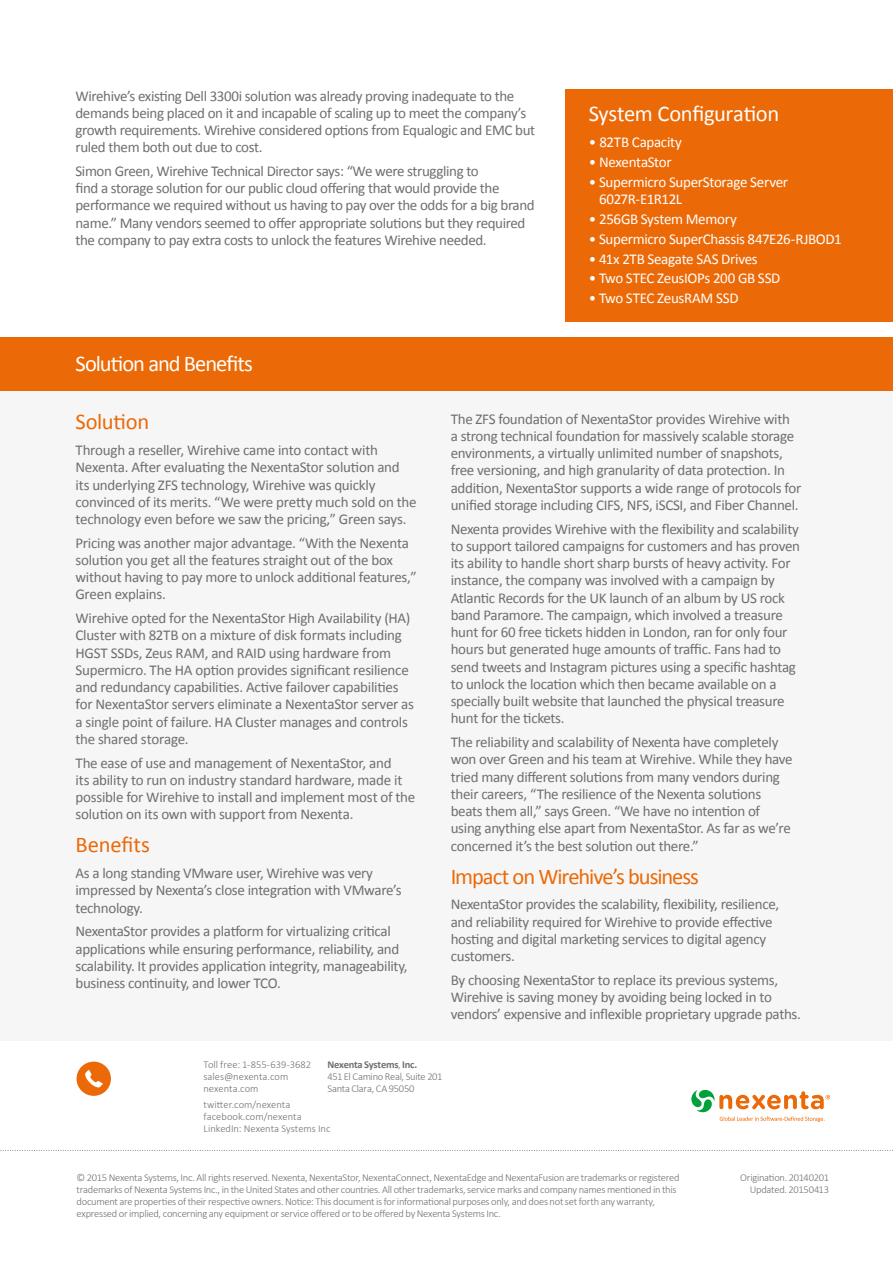
<style>
.page{position:relative;width:893px;height:1263px;background:#fff}
.page>*{position:absolute;margin:0;border:0;box-sizing:border-box;transform-origin:0 0}
.t1{font:22.5px "Calibri";letter-spacing:-.045em;color:#ec6907}
.t2{font:22.5px "Calibri";letter-spacing:-.03em;color:#fff}
.t3{font:15px/17.2px "Calibri";letter-spacing:-.02em;color:#706f6f}
.t4{font:15px/17.7px "Calibri";letter-spacing:-.02em;color:#fff}
.t5{font:300 10.5px/12px "Calibri";letter-spacing:-.025em;color:#706f6f}
.t6{font:300 10.5px/12px "Calibri";letter-spacing:.005em;color:#706f6f}
.s1{font-weight:700}
</style>
<div class="page">
<svg style="left:691px;top:1090px;width:139px;height:32px"></svg>
<div style="left:0;top:384px;width:893px;height:656px;background:#f6f6f6"></div>
<div style="left:0;top:337px;width:893px;height:54px;background:#ec6907"></div>
<svg style="left:0;top:1150px;width:893px;height:1px"></svg>
<div style="left:566px;top:89px;width:327px;height:233px;background:#ec6907"></div>
<div style="left:77px;top:1061px;width:34px;height:35px;background:#ec6907;border-radius:50%"></div>
<svg style="left:85px;top:1070px;width:18px;height:17px"></svg>
<p class="t3" style="left:75px;top:87px;width:461px">Wirehive’s existing Dell 3300i solution was already proving inadequate to the demands being placed on it and incapable of scaling up to meet the company’s growth requirements. Wirehive considered options from Equalogic and EMC but ruled them both out due to cost.</p>
<p class="t3" style="left:75px;top:162px;width:461px">Simon Green, Wirehive Technical Director says: “We were struggling to<br>find a storage solution for our public cloud offering that would provide the performance we required without us having to pay over the odds for a big brand name.” Many vendors seemed to offer appropriate solutions but they required the company to pay extra costs to unlock the features Wirehive needed.</p>
<h1 class="t2" style="left:75px;top:349px;width:179px">Solution and Benefits</h1>
<h1 class="t2" style="left:589px;top:99px;width:192px">System Configuration</h1>
<p class="t4" style="left:589px;top:133px;width:95px">• 82TB Capacity</p>
<p class="t4" style="left:589px;top:153px;width:84px">• NexentaStor</p>
<p class="t4" style="left:599px;top:173px;width:191px;text-indent:-10px">• Supermicro SuperStorage Server<br>6027R-E1R12L</p>
<p class="t4" style="left:589px;top:210px;width:149px">• 256GB System Memory</p>
<p class="t4" style="left:589px;top:230px;width:254px">• Supermicro SuperChassis 847E26-RJBOD1</p>
<p class="t4" style="left:589px;top:250px;width:170px">• 41x 2TB Seagate SAS Drives</p>
<p class="t4" style="left:589px;top:270px;width:193px">• Two STEC ZeusIOPs 200 GB SSD</p>
<p class="t4" style="left:589px;top:289px;width:151px">• Two STEC ZeusRAM SSD</p>
<h1 class="t1" style="left:75px;top:408px;width:75px">Solution</h1>
<p class="t3" style="left:75px;top:441px;width:343px">Through a reseller, Wirehive came into contact with Nexenta. After evaluating the NexentaStor solution and its underlying ZFS technology, Wirehive was quickly convinced of its merits. “We were pretty much sold on the technology even before we saw the pricing,” Green says.</p>
<p class="t3" style="left:75px;top:534px;width:343px">Pricing was another major advantage. “With the Nexenta solution you get all the features straight out of the box without having to pay more to unlock additional features,” Green explains.</p>
<p class="t3" style="left:75px;top:609px;width:340px">Wirehive opted for the NexentaStor High Availability (HA)<br>Cluster with 82TB on a mixture of disk formats including HGST SSDs, Zeus RAM, and RAID using hardware from Supermicro. The HA option provides significant resilience and redundancy capabilities. Active failover capabilities for NexentaStor servers eliminate a NexentaStor server as a single point of failure. HA Cluster manages and controls the shared storage.</p>
<p class="t3" style="left:75px;top:754px;width:341px">The ease of use and management of NexentaStor, and<br>its ability to run on industry standard hardware, made it possible for Wirehive to install and implement most of the solution on its own with support from Nexenta.</p>
<h1 class="t1" style="left:75px;top:831px;width:76px">Benefits</h1>
<p class="t3" style="left:75px;top:865px;width:328px">As a long standing VMware user, Wirehive was very impressed by Nexenta’s close integration with VMware’s technology.</p>
<p class="t3" style="left:75px;top:923px;width:333px">NexentaStor provides a platform for virtualizing critical applications while ensuring performance, reliability, and scalability. It provides application integrity, manageability, business continuity, and lower TCO.</p>
<p class="t3" style="left:451px;top:410px;width:352px">The ZFS foundation of NexentaStor provides Wirehive with<br>a strong technical foundation for massively scalable storage environments, a virtually unlimited number of snapshots, free versioning, and high granularity of data protection. In addition, NexentaStor supports a wide range of protocols for unified storage including CIFS, NFS, iSCSI, and Fiber Channel.</p>
<p class="t3" style="left:451px;top:520px;width:351px">Nexenta provides Wirehive with the flexibility and scalability to support tailored campaigns for customers and has proven its ability to handle short sharp bursts of heavy activity. For instance, the company was involved with a campaign by Atlantic Records for the UK launch of an album by US rock band Paramore. The campaign, which involved a treasure hunt for 60 free tickets hidden in London, ran for only four hours but generated huge amounts of traffic. Fans had to send tweets and Instagram pictures using a specific hashtag to unlock the location which then became available on a specially built website that launched the physical treasure hunt for the tickets.</p>
<p class="t3" style="left:451px;top:733px;width:343px">The reliability and scalability of Nexenta have completely won over Green and his team at Wirehive. While they have tried many different solutions from many vendors during their careers, “The resilience of the Nexenta solutions beats them all,” says Green. “We have no intention of using anything else apart from NexentaStor. As far as we’re concerned it’s the best solution out there.”</p>
<h1 class="t1" style="left:451px;top:862px;width:250px">Impact on Wirehive’s business</h1>
<p class="t3" style="left:451px;top:896px;width:330px">NexentaStor provides the scalability, flexibility, resilience, and reliability required for Wirehive to provide effective hosting and digital marketing services to digital agency customers.</p>
<p class="t3" style="left:451px;top:971px;width:352px">By choosing NexentaStor to replace its previous systems,<br>Wirehive is saving money by avoiding being locked in to vendors’ expensive and inflexible proprietary upgrade paths.</p>
<p class="t6" style="left:203px;top:1058px;width:109px">Toll free: 1-855-639-3682 sales@nexenta.com nexenta.com</p>
<p class="t6" style="left:203px;top:1098px;width:129px">twitter.com/nexenta facebook.com/nexenta<br>LinkedIn: Nexenta Systems Inc</p>
<p class="t5" style="left:327px;top:1058px;width:117px"><span class="s1">Nexenta Systems</span>, <span class="s1">Inc.<br></span>451 El Camino Real, Suite 201<br>Santa Clara, CA 95050</p>
<p class="t5" style="left:77px;top:1171px;width:604px">© 2015 Nexenta Systems, Inc. All rights reserved. Nexenta, NexentaStor, NexentaConnect, NexentaEdge and NexentaFusion are trademarks or registered trademarks of Nexenta Systems Inc., in the United States and other countries. All other trademarks, service marks and company names mentioned in this document are properties of their respective owners. Notice: This document is for informational purposes only, and does not set forth any warranty, expressed or implied, concerning any equipment or service offered or to be offered by Nexenta Systems Inc.</p>
<p class="t5" style="left:740px;top:1171px;width:90px;text-align:right">Origination. 20140201<br>Updated. 20150413</p>
</div>
